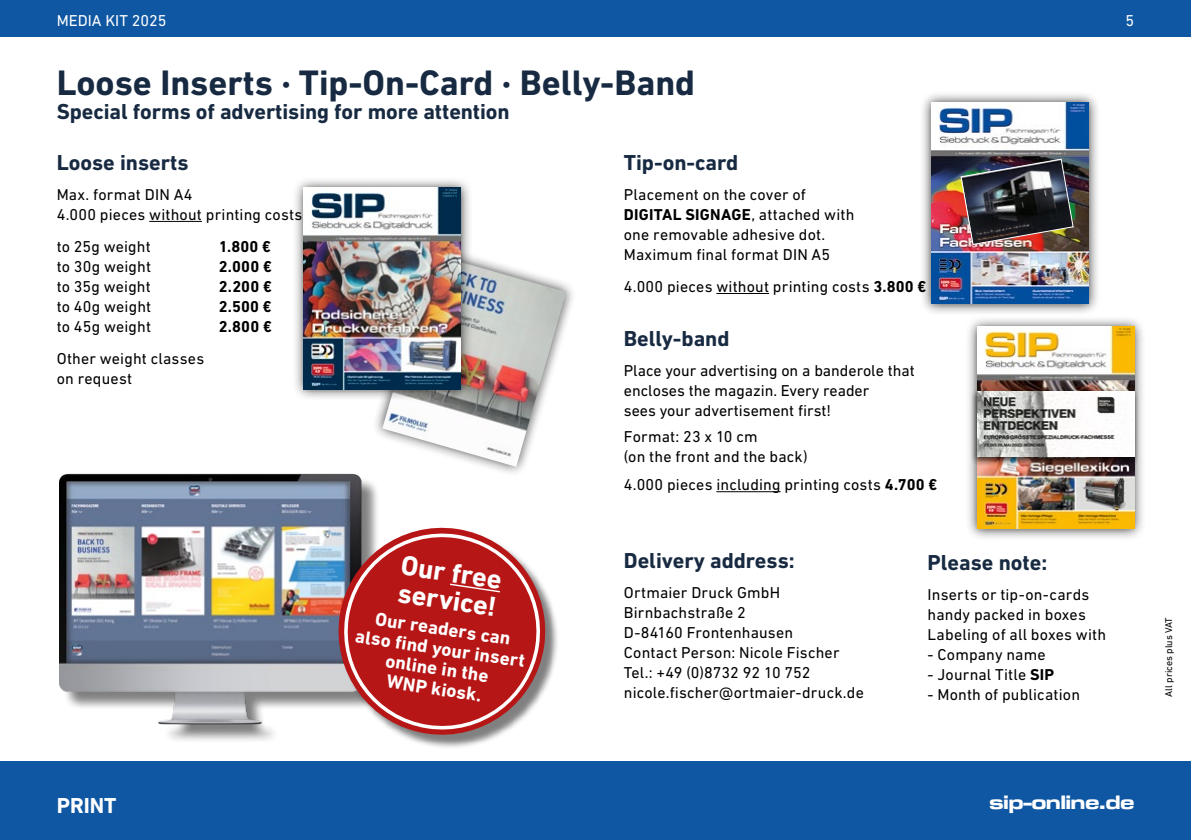
<style>
.page{position:relative;width:1191px;height:840px;background:#fff}
.page>*{position:absolute;margin:0;border:0;box-sizing:border-box;transform-origin:0 0}
.t1{font:700 36px "DIN Next LT Pro";color:#172a41}
.t2{font:700 28px/28px "DIN Next LT Pro";color:#fff}
.t3{font:700 22px "DIN Next LT Pro";letter-spacing:-.005em;color:#172a41}
.t4{font:700 22px "DIN Next LT Pro";color:#fff}
.t5{font:20px "Microgramma D Bold Exte";color:#fff}
.t6{font:700 19px/20px "DIN Next LT Pro";color:#fff;text-align:center}
.t7{font:16px/20px "DIN Next LT Pro";letter-spacing:.01em;color:#000}
.t8{font:700 16px "DIN Next LT Pro";letter-spacing:.015em;color:#000}
.t9{font:16px "DIN Next LT Pro";color:#fff}
.t10{font:10px "DIN Next LT Pro";color:#000}
.s1{font-size:20px}
.s2{font-weight:700}
</style>
<div class="page">
<div style="left:0;top:761px;width:1191px;height:78px;background:#0f57a2"></div>
<div style="left:0;top:0;width:1191px;height:37px;background:#0f57a2"></div>
<hr style="left:149px;top:221px;width:53px;height:1px;background:#000">
<hr style="left:716px;top:293px;width:53px;height:1px;background:#000">
<hr style="left:716px;top:491px;width:64px;height:1px;background:#000">
<img style="left:60px;top:473px;width:317px;height:268px">
<div style="left:340px;top:529px;width:219px;height:219px;background:#000;opacity:.5"></div>
<svg style="left:331px;top:520px;width:221px;height:221px"></svg>
<svg style="left:335px;top:524px;width:214px;height:210px"></svg>
<svg style="left:448px;top:582px;width:53px;height:11px"></svg>
<svg style="left:367px;top:284px;width:206px;height:197px"></svg>
<img style="left:382px;top:257px;width:184px;height:209px">
<div style="left:965px;top:315px;width:181px;height:225px;background:#000;opacity:.75"></div>
<img style="left:977px;top:327px;width:157px;height:201px">
<div style="left:919px;top:90px;width:181px;height:225px;background:#000;opacity:.75"></div>
<img style="left:931px;top:102px;width:157px;height:201px">
<img style="left:960px;top:158px;width:113px;height:87px">
<div style="left:292px;top:175px;width:181px;height:225px;background:#000;opacity:.75"></div>
<img style="left:304px;top:187px;width:157px;height:202px">
<div style="left:969px;top:387px;width:170px;height:78px;background:#000;opacity:.75"></div>
<img style="left:977px;top:391px;width:157px;height:65px">
<p class="t9" style="left:57px;top:12px;width:111px">MEDIA KIT 2025</p>
<h1 class="t1" style="left:57px;top:62px;width:640px">Loose Inserts <span class="s1">•</span> Tip-On-Card <span class="s1">•</span> Belly-Band</h1>
<h3 class="t3" style="left:57px;top:99px;width:454px">Special forms of advertising for more attention</h3>
<h3 class="t3" style="left:57px;top:149px;width:133px">Loose inserts</h3>
<p class="t7" style="left:57px;top:184px;width:247px">Max. format DIN A4<br>4.000 pieces without printing costs</p>
<p class="t7" style="left:57px;top:236px;width:96px">to 25g weight</p>
<p class="t8" style="left:219px;top:237px;width:54px">1.800 €</p>
<p class="t7" style="left:57px;top:256px;width:96px">to 30g weight</p>
<p class="t8" style="left:219px;top:257px;width:55px">2.000 €</p>
<p class="t7" style="left:57px;top:276px;width:96px">to 35g weight</p>
<p class="t8" style="left:219px;top:277px;width:55px">2.200 €</p>
<p class="t7" style="left:57px;top:296px;width:96px">to 40g weight</p>
<p class="t8" style="left:219px;top:297px;width:55px">2.500 €</p>
<p class="t7" style="left:57px;top:316px;width:96px">to 45g weight</p>
<p class="t8" style="left:219px;top:317px;width:55px">2.800 €</p>
<p class="t7" style="left:57px;top:348px;width:149px">Other weight classes on request</p>
<h3 class="t3" style="left:624px;top:149px;width:116px">Tip-on-card</h3>
<p class="t7" style="left:624px;top:184px;width:232px">Placement on the cover of<br><span class="s2">DIGITAL SIGNAGE</span>, attached with one removable adhesive dot.<br>Maximum final format DIN A5</p>
<p class="t7" style="left:624px;top:276px;width:304px">4.000 pieces without printing costs <span class="s2">3.800 €</span></p>
<h3 class="t3" style="left:624px;top:325px;width:107px">Belly-band</h3>
<p class="t7" style="left:624px;top:360px;width:292px">Place your advertising on a banderole that encloses the magazin. Every reader<br>sees your advertisement first!</p>
<p class="t7" style="left:624px;top:426px;width:185px">Format: 23 x 10 cm<br>(on the front and the back)</p>
<p class="t7" style="left:624px;top:474px;width:315px">4.000 pieces including printing costs <span class="s2">4.700 €</span></p>
<p class="t9" style="left:1125px;top:12px;width:10px">5</p>
<h3 class="t4" style="left:57px;top:792px;width:61px">PRINT</h3>
<h3 class="t3" style="left:624px;top:547px;width:172px">Delivery address:</h3>
<p class="t7" style="left:624px;top:582px;width:242px">Ortmaier Druck GmbH<br>Birnbachstraße 2<br>D-84160 Frontenhausen<br>Contact Person: Nicole Fischer<br>Tel.: +49 (0)8732 92 10 752 nicole.fischer@ortmaier-druck.de</p>
<h3 class="t3" style="left:927px;top:549px;width:121px">Please note:</h3>
<p class="t7" style="left:927px;top:583px;width:180px">Inserts or tip-on-cards handy packed in boxes<br>Labeling of all boxes with</p>
<p class="t7" style="left:927px;top:643px;width:120px">- Company name</p>
<p class="t7" style="left:927px;top:663px;width:128px">- Journal Title <span class="s2">SIP</span></p>
<p class="t7" style="left:927px;top:683px;width:154px">- Month of publication</p>
<h2 class="t2" style="left:403px;top:550px;width:103px;rotate:8deg">Our free service!</h2>
<p class="t6" style="left:360px;top:605px;width:173px;rotate:9deg">Our readers can also fi nd your insert online in the<br>WNP kiosk.</p>
<p class="t10" style="left:1162px;top:696px;width:81px;rotate:-90deg">All prices plus VAT</p>
<p class="t5" style="left:989px;top:787px;width:146px">sip-online.de</p>
</div>
